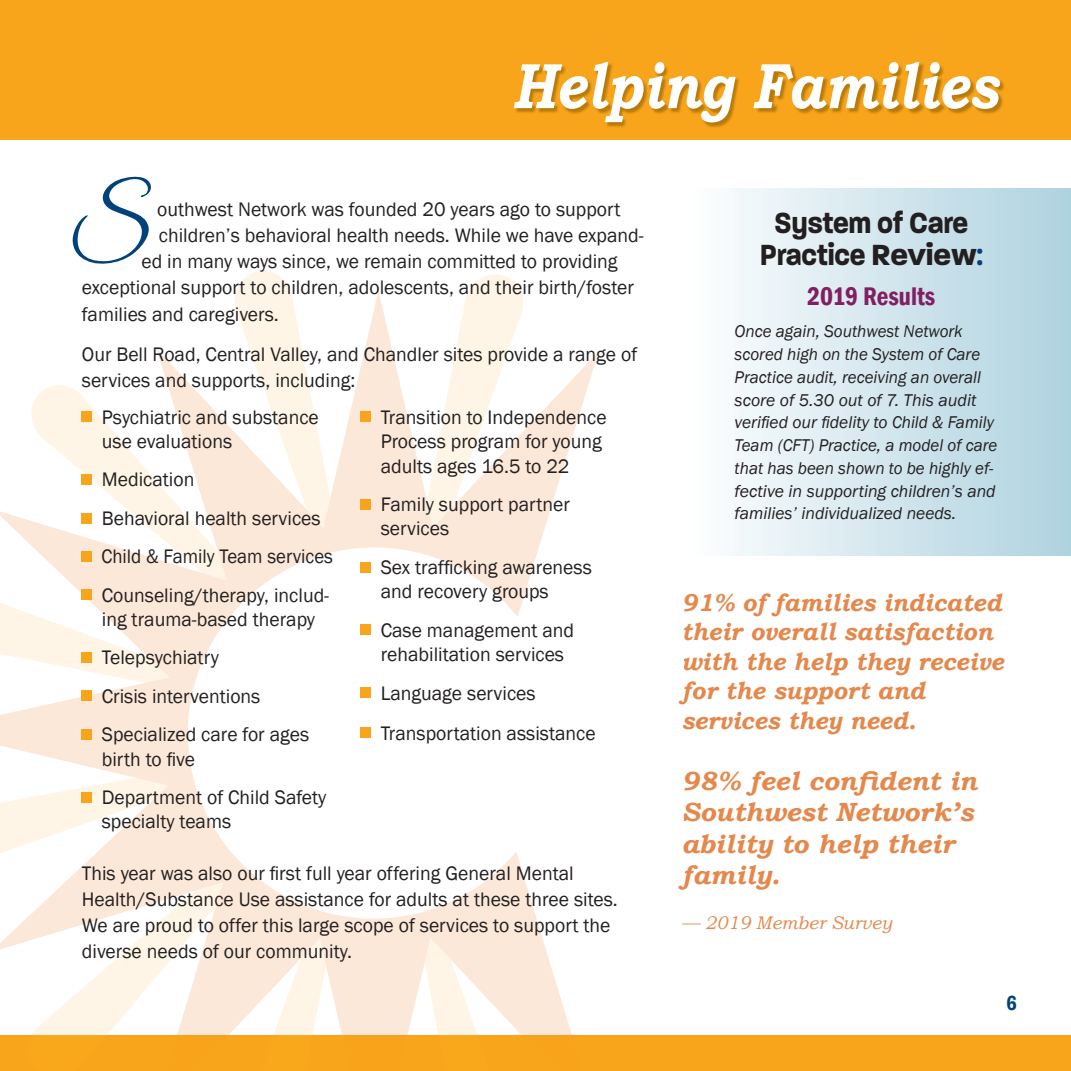
<style>
.page{position:relative;width:1071px;height:1071px;background:#fff}
.page>*{position:absolute;margin:0;border:0;box-sizing:border-box;transform-origin:0 0}
.t1{font:italic 700 64.23px "Bookman Old Style";color:#fff;scale:.84 1}
.t2{font:700 31.5px/31.5px "Paralucent";letter-spacing:-.01em;color:#231f20;text-align:center;scale:.89 1}
.t3{font:italic 700 26.25px/31.5px "Bookman Old Style";color:#e5884c}
.t4{font:600 condensed 26.25px "Franklin Gothic";color:#811f63}
.t5{font:italic 700 24.5px/29.4px "Bookman Old Style";color:#e5884c;scale:.96 1}
.t6{font:600 condensed 21px "Franklin Gothic";color:#004279}
.t7{font:20.12px/38.3px "Franklin Gothic";color:#231f20}
.t8{font:italic 18.2px "Bookman Old Style";color:#e5884c}
.t9{font:italic 17.5px/22.8px "Franklin Gothic";color:#231f20}
.s1{color:#004279}
</style>
<div class="page">
<div style="left:0;top:1035px;width:1071px;height:36px;background:#f9a51b"></div>
<div style="left:0;top:0;width:1071px;height:140px;background:#f9a51b"></div>
<img style="left:516px;top:63px;width:488px;height:65px">
<svg style="left:468px;top:274px;width:53px;height:17px"></svg>
<svg style="left:0;top:291px;width:599px;height:659px"></svg>
<svg style="left:25px;top:882px;width:558px;height:153px"></svg>
<div style="left:82px;top:590px;width:10px;height:10px;background:#f9a51b"></div>
<div style="left:82px;top:653px;width:10px;height:10px;background:#f9a51b"></div>
<div style="left:82px;top:691px;width:10px;height:10px;background:#f9a51b"></div>
<div style="left:82px;top:729px;width:10px;height:10px;background:#f9a51b"></div>
<div style="left:82px;top:792px;width:10px;height:10px;background:#f9a51b"></div>
<div style="left:361px;top:412px;width:10px;height:10px;background:#f9a51b"></div>
<div style="left:361px;top:499px;width:10px;height:10px;background:#f9a51b"></div>
<div style="left:361px;top:562px;width:10px;height:10px;background:#f9a51b"></div>
<div style="left:361px;top:625px;width:10px;height:10px;background:#f9a51b"></div>
<div style="left:361px;top:688px;width:10px;height:10px;background:#f9a51b"></div>
<div style="left:361px;top:728px;width:10px;height:10px;background:#f9a51b"></div>
<div style="left:691px;top:188px;width:380px;height:368px;background:linear-gradient(to right,#fdfefe,#aed2df)"></div>
<svg style="left:28px;top:271px;width:302px;height:310px"></svg>
<h1 class="t1" style="left:512px;top:39px;width:579px">Helping Families</h1>
<p class="t7" style="left:157px;top:190px;width:465px">outhwest Network was founded 20 years ago to support</p>
<p class="t7" style="left:159px;top:217px;width:486px">children’s behavioral health needs. While we have expand-</p>
<p class="t7" style="left:141px;top:243px;width:478px">ed in many ways since, we remain committed to providing</p>
<p class="t7" style="left:82px;top:269px;width:553px">exceptional support to children, adolescents, and their birth/foster</p>
<p class="t7" style="left:82px;top:295px;width:198px">families and caregivers.</p>
<p class="t7" style="left:82px;top:341px;width:557px;line-height:26.2px">Our Bell Road, Central Valley, and Chandler sites provide a range of services and supports, including:</p>
<p class="t7" style="left:102px;top:405px;width:219px;line-height:24.5px">Psychiatric and substance use evaluations</p>
<p class="t7" style="left:101px;top:461px;width:233px">Medication<br>Behavioral health services<br>Child &amp; Family Team services<br>Counseling/therapy, includ-</p>
<p class="t7" style="left:102px;top:601px;width:215px">ing trauma-based therapy<br>Telepsychiatry<br>Crisis interventions<br>Specialized care for ages</p>
<p class="t7" style="left:102px;top:740px;width:226px">birth to five<br>Department of Child Safety</p>
<p class="t7" style="left:102px;top:803px;width:131px">specialty teams</p>
<p class="t7" style="left:381px;top:405px;width:228px;line-height:24.5px">Transition to Independence<br>Process program for young adults ages 16.5 to 22</p>
<p class="t7" style="left:381px;top:492px;width:191px;line-height:24.5px">Family support partner services</p>
<p class="t7" style="left:381px;top:555px;width:213px;line-height:24.5px">Sex trafficking awareness and recovery groups</p>
<p class="t7" style="left:381px;top:618px;width:195px;line-height:24.5px">Case management and rehabilitation services</p>
<p class="t7" style="left:381px;top:673px;width:217px;line-height:40.1px">Language services<br>Transportation assistance</p>
<p class="t7" style="left:82px;top:860px;width:537px;line-height:26.2px">This year was also our first full year offering General Mental Health/Substance Use assistance for adults at these three sites.<br>We are proud to offer this large scope of services to support the diverse needs of our community.</p>
<h2 class="t2" style="left:760px;top:207px;width:252px">System of Care<br>Practice Review<span class="s1">:</span></h2>
<h3 class="t4" style="left:807px;top:279px;width:130px">2019 Results</h3>
<p class="t9" style="left:735px;top:320px;width:264px">Once again, Southwest Network scored high on the System of Care Practice audit, receiving an overall score of 5.30 out of 7. This audit verified our fidelity to Child &amp; Family Team (CFT) Practice, a model of care that has been shown to be highly ef&shy;fective in supporting children’s and families’ individualized needs.</p>
<p class="t5" style="left:681px;top:588px;width:337px">91% of families indicated their overall satisfaction with the help they receive for the support and services they need.</p>
<h3 class="t3" style="left:681px;top:765px;width:297px">98% feel confident in<br>Southwest Network’s ability to help their family.</h3>
<p class="t8" style="left:681px;top:911px;width:212px">— 2019 Member Survey</p>
<p class="t6" style="left:1006px;top:989px;width:12px">6</p>
</div>
